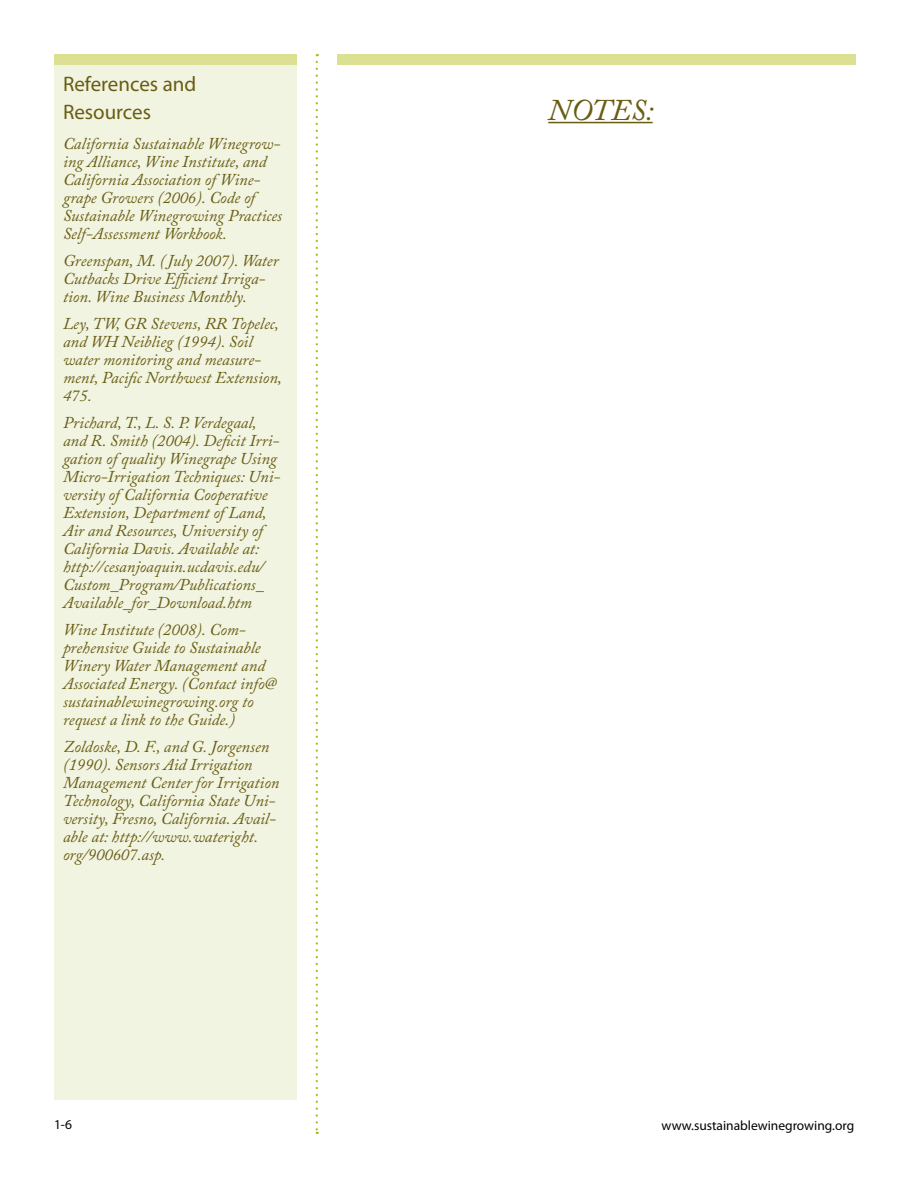
<style>
.page{position:relative;width:918px;height:1188px;background:#fff}
.page>*{position:absolute;margin:0;border:0;box-sizing:border-box;transform-origin:0 0}
.t1{font:italic 30px "Adobe Caslon Pro";color:#685d11}
.t2{font:21px/28.5px "Myriad Pro";color:#685d11}
.t3{font:italic 16.5px/18px "Adobe Caslon Pro";color:#685d11}
.t4{font:13.5px "Myriad Pro";color:#000}
</style>
<div class="page">
<div style="left:338px;top:54px;width:518px;height:10px;background:#dce092"></div>
<div style="left:54px;top:54px;width:243px;height:1046px;background:#f2f4e2"></div>
<svg style="left:316px;top:62px;width:2px;height:1072px"></svg>
<div style="left:54px;top:54px;width:243px;height:10px;background:#dce092"></div>
<hr style="left:548px;top:122px;width:105px;height:1px;background:#685d11">
<p class="t2" style="left:63px;top:69px;width:135px">References and<br>Resources</p>
<p class="t3" style="left:63px;top:135px;width:221px">California Sustainable Winegrow&shy;ing Alliance, Wine Institute, and<br>California Association of Wine&shy;grape Growers (2006). Code of<br>Sustainable Winegrowing Practices<br>Self-Assessment Workbook.</p>
<p class="t3" style="left:63px;top:252px;width:217px">Greenspan, M. ( July 2007). Water<br>Cutbacks Drive Efficient Irriga&shy;tion. Wine Business Monthly.</p>
<p class="t3" style="left:63px;top:315px;width:221px">Ley, TW, GR Stevens, RR Topelec, and WH Neiblieg (1994). Soil water monitoring and measure&shy;ment, Pacific Northwest Extension,<br>475.</p>
<p class="t3" style="left:63px;top:414px;width:219px">Prichard, T., L. S. P. Verdegaal, and R. Smith (2004). Deficit Irri&shy;gation of quality Winegrape Using Micro-Irrigation Techniques: Uni&shy;versity of California Cooperative Extension, Department of Land, Air and Resources, University of California Davis. Available at: http://cesanjoaquin.ucdavis.edu/ Custom_Program/Publications_ Available_for_Download.htm</p>
<p class="t3" style="left:63px;top:621px;width:215px">Wine Institute (2008). Com&shy;prehensive Guide to Sustainable<br>Winery Water Management and<br>Associated Energy. (Contact info@ sustainablewinegrowing.org to request a link to the Guide.)</p>
<p class="t3" style="left:63px;top:738px;width:218px">Zoldoske, D. F., and G. Jorgensen (1990). Sensors Aid Irrigation<br>Management Center for Irrigation<br>Technology, California State Uni&shy;versity, Fresno, California. Avail&shy;able at: http://www.wateright. org/900607.asp.</p>
<p class="t4" style="left:54px;top:1116px;width:19px">1-6</p>
<h1 class="t1" style="left:548px;top:92px;width:107px">NOTES:</h1>
<p class="t4" style="left:662px;top:1117px;width:194px">www.sustainablewinegrowing.org</p>
</div>
